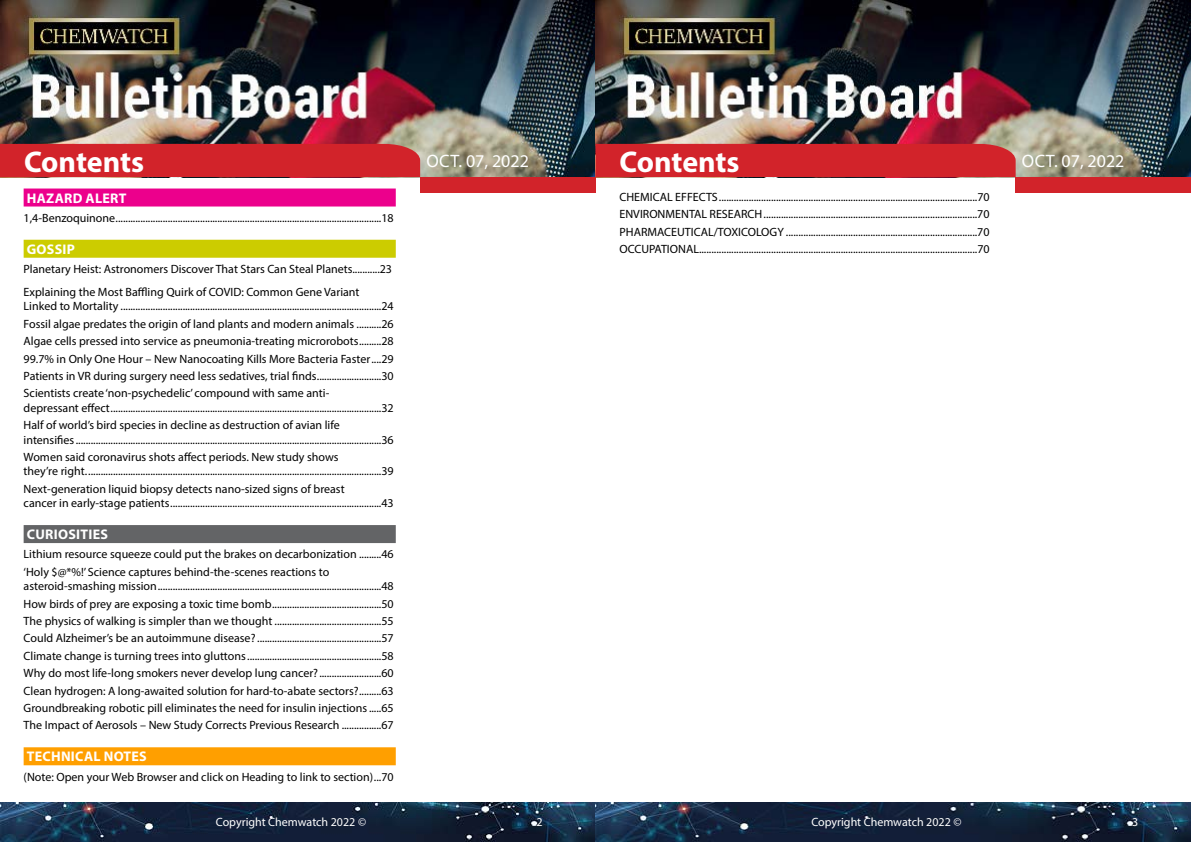
<style>
.page{position:relative;width:1191px;height:842px;background:#fff}
.page>*{position:absolute;margin:0;border:0;box-sizing:border-box;transform-origin:0 0}
.t1{font:700 30px "Myriad Pro";letter-spacing:-.005em;color:#fff}
.t2{font:18px "Myriad Pro";color:#fff}
.t3{font:700 14px "Myriad Pro";letter-spacing:.02em;color:#fff}
.t4{font:12px/17.4px "Myriad Pro";color:#000}
.t5{font:12px "Myriad Pro";color:#fff}
</style>
<div class="page">
<img style="left:0;top:0;width:1191px;height:177px">
<div style="left:420px;top:177px;width:175px;height:15px;background:#d2232a"></div>
<div style="left:1015px;top:177px;width:176px;height:15px;background:#d2232a"></div>
<div style="left:0;top:144px;width:420px;height:33px;background:#d2232a"></div>
<div style="left:595px;top:144px;width:420px;height:33px;background:#d2232a"></div>
<img style="left:0;top:802px;width:1191px;height:40px">
<div style="left:24px;top:189px;width:372px;height:18px;background:#ec008c"></div>
<div style="left:24px;top:240px;width:372px;height:18px;background:#cc0"></div>
<div style="left:24px;top:525px;width:372px;height:18px;background:#636466"></div>
<div style="left:24px;top:747px;width:372px;height:18px;background:#ff9f00"></div>
<h1 class="t1" style="left:24px;top:142px;width:122px">Contents</h1>
<h2 class="t2" style="left:426px;top:149px;width:104px">Oct. 07, 2022</h2>
<h1 class="t1" style="left:619px;top:142px;width:122px">Contents</h1>
<h2 class="t2" style="left:1022px;top:149px;width:104px">Oct. 07, 2022</h2>
<p class="t4" style="left:619px;top:188px;width:372px;text-align:justify">CHEMICAL EFFECTS........................................................................................................70<br>ENVIRONMENTAL RESEARCH......................................................................................70<br>PHARMACEUTICAL/TOXICOLOGY .............................................................................70<br>OCCUPATIONAL................................................................................................................70</p>
<p class="t3" style="left:27px;top:189px;width:101px">HAZARD ALERT</p>
<p class="t4" style="left:24px;top:209px;width:372px">1,4-Benzoquinone...........................................................................................................18</p>
<p class="t3" style="left:27px;top:240px;width:50px">GOSSIP</p>
<p class="t4" style="left:24px;top:257px;width:370px;line-height:22.9px">Planetary Heist: Astronomers Discover That Stars Can Steal Planets...........23<br>Explaining the Most Baffling Quirk of COVID: Common Gene Variant</p>
<p class="t4" style="left:24px;top:297px;width:372px;text-align:justify">Linked to Mortality .........................................................................................................24<br>Fossil algae predates the origin of land plants and modern animals ..........26<br>Algae cells pressed into service as pneumonia-treating microrobots.........28<br>99.7% in Only One Hour – New Nanocoating Kills More Bacteria Faster....29<br>Patients in VR during surgery need less sedatives, trial finds..........................30<br>Scientists create ‘non-psychedelic’ compound with same anti-</p>
<p class="t4" style="left:24px;top:399px;width:372px">depressant effect.............................................................................................................32<br>Half of world’s bird species in decline as destruction of avian life</p>
<p class="t4" style="left:24px;top:431px;width:372px">intensifies...........................................................................................................................36<br>Women said coronavirus shots affect periods. New study shows</p>
<p class="t4" style="left:24px;top:462px;width:372px">they’re right.......................................................................................................................39<br>Next-generation liquid biopsy detects nano-sized signs of breast</p>
<p class="t4" style="left:24px;top:494px;width:371px">cancer in early-stage patients.....................................................................................43</p>
<p class="t3" style="left:27px;top:525px;width:83px">CURIOSITIES</p>
<p class="t4" style="left:24px;top:545px;width:371px">Lithium resource squeeze could put the brakes on decarbonization .........46 ‘Holy $@*%!’ Science captures behind-the-scenes reactions to</p>
<p class="t4" style="left:24px;top:577px;width:371px;text-align:justify">asteroid-smashing mission..........................................................................................48<br>How birds of prey are exposing a toxic time bomb............................................50<br>The physics of walking is simpler than we thought ...........................................55<br>Could Alzheimer’s be an autoimmune disease? ..................................................57<br>Climate change is turning trees into gluttons......................................................58<br>Why do most life-long smokers never develop lung cancer?.........................60<br>Clean hydrogen: A long-awaited solution for hard-to-abate sectors?.........63<br>Groundbreaking robotic pill eliminates the need for insulin injections.....65<br>The Impact of Aerosols – New Study Corrects Previous Research ................67</p>
<p class="t3" style="left:27px;top:747px;width:122px">TECHNICAL NOTES</p>
<p class="t4" style="left:24px;top:768px;width:371px">(Note: Open your Web Browser and click on Heading to link to section)...70</p>
<p class="t5" style="left:216px;top:815px;width:152px">Copyright Chemwatch 2022 ©</p>
<p class="t5" style="left:536px;top:815px;width:8px">2</p>
<p class="t5" style="left:811px;top:815px;width:152px">Copyright Chemwatch 2022 ©</p>
<p class="t5" style="left:1132px;top:815px;width:8px">3</p>
</div>
